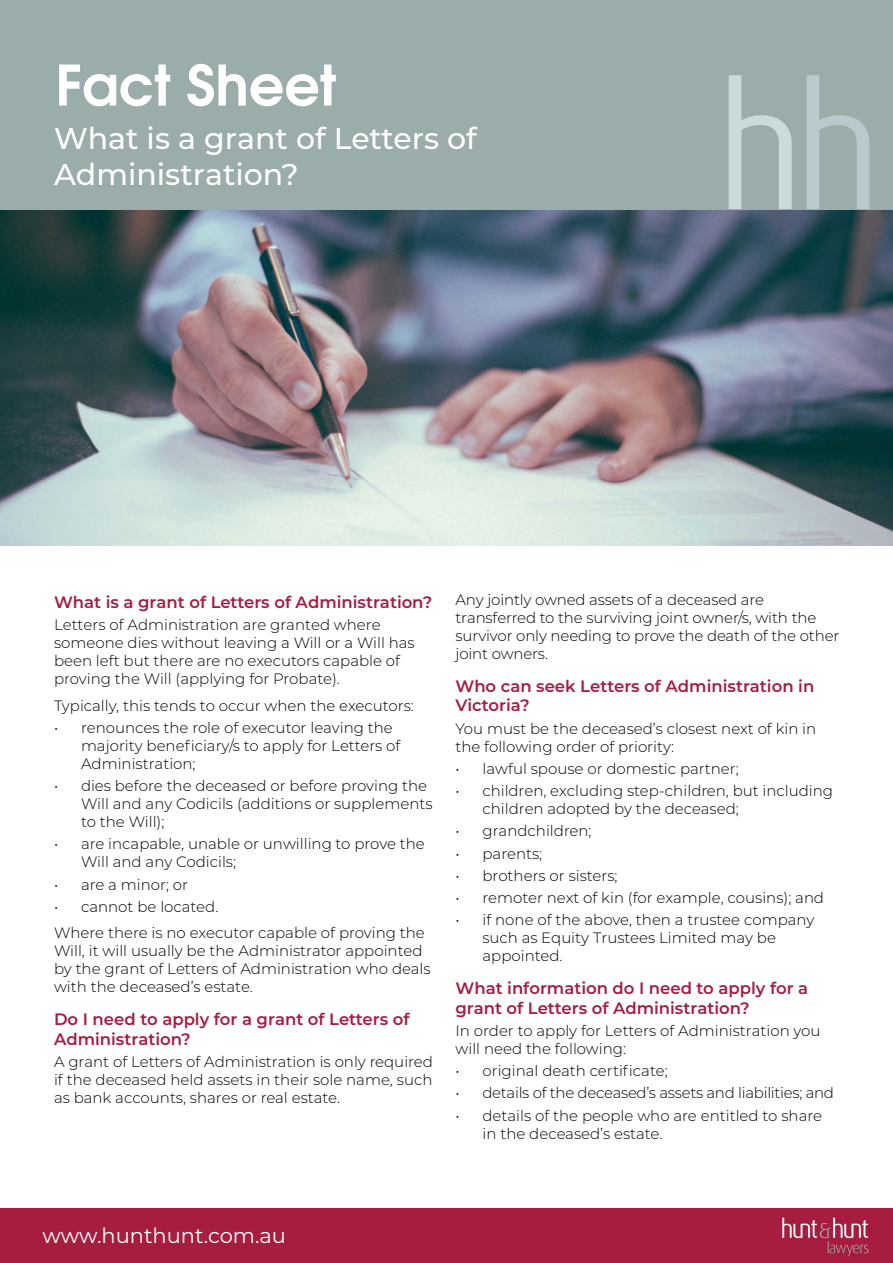
<style>
.page{position:relative;width:893px;height:1263px;background:#fff}
.page>*{position:absolute;margin:0;border:0;box-sizing:border-box;transform-origin:0 0}
.t1{font:500 30px/36px "Montserrat";color:#fff}
.t2{font:21px "Montserrat";color:#fff}
.t3{font:600 16.5px/19.8px "Montserrat";color:#a61d40}
.t4{font:300 15px/18px "Montserrat";color:#000}
.t5{font:300 15px "Montserrat";letter-spacing:-.02em;color:#000}
</style>
<div class="page">
<img style="left:0;top:209px;width:893px;height:336px">
<div style="left:0;top:0;width:893px;height:209px;background:#9aadab"></div>
<svg style="left:729px;top:75px;width:63px;height:134px"></svg>
<svg style="left:806px;top:75px;width:63px;height:134px"></svg>
<svg style="left:59px;top:64px;width:277px;height:42px"></svg>
<div style="left:0;top:1209px;width:893px;height:54px;background:#a61d40"></div>
<img style="left:782px;top:1217px;width:87px;height:40px">
<h1 class="t1" style="left:54px;top:119px;width:424px">What is a grant of Letters of<br>Administration?</h1>
<p class="t3" style="left:54px;top:591px;width:380px">What is a grant of Letters of Administration?</p>
<p class="t4" style="left:54px;top:615px;width:362px">Letters of Administration are granted where someone dies without leaving a Will or a Will has been left but there are no executors capable of proving the Will (applying for Probate).</p>
<p class="t4" style="left:54px;top:696px;width:361px">Typically, this tends to occur when the executors:</p>
<p class="t4" style="left:81px;top:718px;width:321px;text-indent:-27px">• renounces the role of executor leaving the majority beneficiary/s to apply for Letters of<br>Administration;</p>
<p class="t4" style="left:81px;top:776px;width:353px;text-indent:-27px">• dies before the deceased or before proving the<br>Will and any Codicils (additions or supplements to the Will);</p>
<p class="t4" style="left:81px;top:834px;width:345px;text-indent:-27px">• are incapable, unable or unwilling to prove the<br>Will and any Codicils;</p>
<p class="t4" style="left:54px;top:875px;width:136px">• are a minor; or</p>
<p class="t4" style="left:54px;top:893px;width:372px;line-height:26.5px">• cannot be located.<br>Where there is no executor capable of proving the</p>
<p class="t4" style="left:54px;top:941px;width:378px">Will, it will usually be the Administrator appointed by the grant of Letters of Administration who deals with the deceased’s estate.</p>
<p class="t3" style="left:54px;top:1008px;width:357px">Do I need to apply for a grant of Letters of<br>Administration?</p>
<p class="t4" style="left:54px;top:1052px;width:380px;text-align:justify">A grant of Letters of Administration is only required if the deceased held assets in their sole name, such as bank accounts, shares or real estate.</p>
<p class="t4" style="left:455px;top:590px;width:385px">Any jointly owned assets of a deceased are transferred to the surviving joint owner/s, with the survivor only needing to prove the death of the other joint owners.</p>
<p class="t3" style="left:455px;top:675px;width:360px">Who can seek Letters of Administration in<br>Victoria?</p>
<p class="t4" style="left:455px;top:719px;width:362px">You must be the deceased’s closest next of kin in the following order of priority:</p>
<p class="t4" style="left:455px;top:759px;width:285px">• lawful spouse or domestic partner;</p>
<p class="t4" style="left:482px;top:781px;width:352px;text-indent:-27px">• children, excluding step-children, but including children adopted by the deceased;</p>
<p class="t4" style="left:455px;top:821px;width:138px">• grandchildren;</p>
<p class="t4" style="left:455px;top:844px;width:88px">• parents;</p>
<p class="t4" style="left:455px;top:866px;width:164px">• brothers or sisters;</p>
<p class="t4" style="left:455px;top:888px;width:370px">• remoter next of kin (for example, cousins); and</p>
<p class="t4" style="left:482px;top:910px;width:334px;text-indent:-27px">• if none of the above, then a trustee company such as Equity Trustees Limited may be appointed.</p>
<p class="t3" style="left:455px;top:977px;width:354px">What information do I need to apply for a grant of Letters of Administration?</p>
<p class="t4" style="left:455px;top:1021px;width:366px">In order to apply for Letters of Administration you will need the following:</p>
<p class="t4" style="left:455px;top:1061px;width:214px">• original death certificate;</p>
<p class="t5" style="left:455px;top:1083px;width:380px">• details of the deceased’s assets and liabilities; and</p>
<p class="t4" style="left:482px;top:1106px;width:341px;text-indent:-27px">• details of the people who are entitled to share in the deceased’s estate.</p>
<h2 class="t2" style="left:43px;top:1221px;width:245px">www.hunthunt.com.au</h2>
</div>
